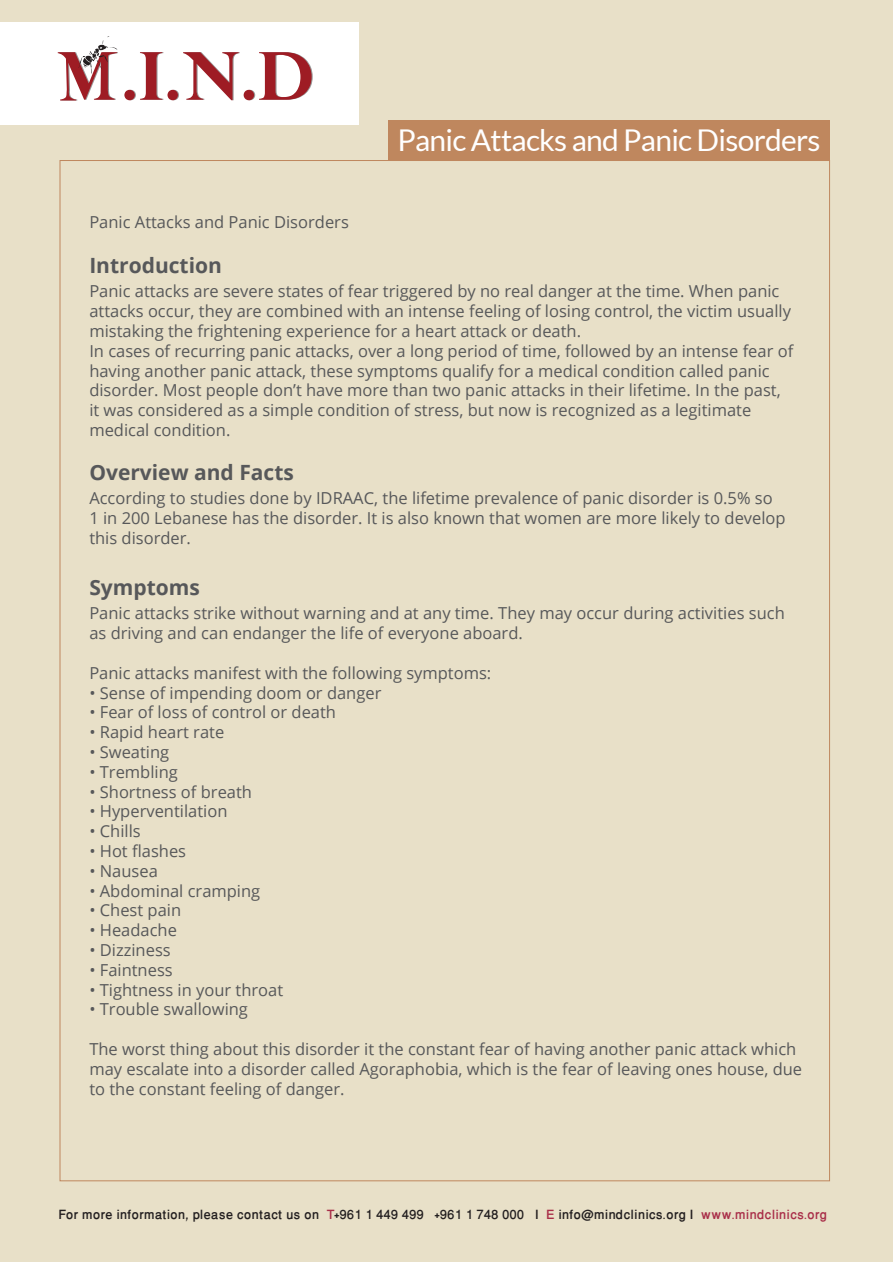
<style>
.page{position:relative;width:893px;height:1263px;background:#fff}
.page>*{position:absolute;margin:0;border:0;box-sizing:border-box;transform-origin:0 0}
.t1{font:30px "Lato";letter-spacing:-.025em;color:#fff}
.t2{font:700 21px "Open Sans";color:#57585a}
.t3{font:500 18px "Win Soft Pro";color:#231f20}
.t4{font:16.5px/19.8px "Open Sans";color:#57585a}
.s1{color:#a92f49}
</style>
<div class="page">
<div style="left:0;top:0;width:893px;height:1261px;background:#e8e0c8"></div>
<div style="left:0;top:22px;width:358px;height:102px;background:#fff"></div>
<svg style="left:124px;top:52px;width:189px;height:48px"></svg>
<svg style="left:58px;top:36px;width:60px;height:64px"></svg>
<div style="left:388px;top:120px;width:442px;height:40px;background:#bf875e"></div>
<h1 class="t1" style="left:398px;top:124px;width:424px">Panic Attacks and Panic Disorders</h1>
<p class="t4" style="left:89px;top:212px;width:261px">Panic Attacks and Panic Disorders</p>
<p class="t2" style="left:89px;top:251px;width:134px">Introduction</p>
<p class="t4" style="left:89px;top:281px;width:705px">Panic attacks are severe states of fear triggered by no real danger at the time. When panic attacks occur, they are combined with an intense feeling of losing control, the victim usually mistaking the frightening experience for a heart attack or death.<br>In cases of recurring panic attacks, over a long period of time, followed by an intense fear of having another panic attack, these symptoms qualify for a medical condition called panic disorder. Most people don’t have more than two panic attacks in their lifetime. In the past, it was considered as a simple condition of stress, but now is recognized as a legitimate medical condition.</p>
<p class="t2" style="left:89px;top:458px;width:206px">Overview and Facts</p>
<p class="t4" style="left:89px;top:488px;width:698px">According to studies done by IDRAAC, the lifetime prevalence of panic disorder is 0.5% so<br>1 in 200 Lebanese has the disorder. It is also known that women are more likely to develop this disorder.</p>
<p class="t2" style="left:89px;top:573px;width:112px">Symptoms</p>
<p class="t4" style="left:89px;top:603px;width:697px">Panic attacks strike without warning and at any time. They may occur during activities such as driving and can endanger the life of everyone aboard.</p>
<p class="t4" style="left:89px;top:662px;width:403px">Panic attacks manifest with the following symptoms:</p>
<p class="t4" style="left:89px;top:682px;width:294px">• Sense of impending doom or danger</p>
<p class="t4" style="left:89px;top:702px;width:248px">• Fear of loss of control or death</p>
<p class="t4" style="left:89px;top:722px;width:136px">• Rapid heart rate</p>
<p class="t4" style="left:89px;top:742px;width:81px">• Sweating</p>
<p class="t4" style="left:89px;top:761px;width:90px">• Trembling</p>
<p class="t4" style="left:89px;top:781px;width:164px">• Shortness of breath</p>
<p class="t4" style="left:89px;top:801px;width:140px">• Hyperventilation</p>
<p class="t4" style="left:89px;top:821px;width:53px">• Chills</p>
<p class="t4" style="left:89px;top:841px;width:98px">• Hot flashes</p>
<p class="t4" style="left:89px;top:860px;width:70px">• Nausea</p>
<p class="t4" style="left:89px;top:880px;width:172px">• Abdominal cramping</p>
<p class="t4" style="left:89px;top:900px;width:93px">• Chest pain</p>
<p class="t4" style="left:89px;top:920px;width:89px">• Headache</p>
<p class="t4" style="left:89px;top:940px;width:83px">• Dizziness</p>
<p class="t4" style="left:89px;top:959px;width:85px">• Faintness</p>
<p class="t4" style="left:89px;top:979px;width:195px">• Tightness in your throat</p>
<p class="t4" style="left:89px;top:999px;width:160px">• Trouble swallowing</p>
<p class="t4" style="left:89px;top:1039px;width:714px">The worst thing about this disorder it the constant fear of having another panic attack which may escalate into a disorder called Agoraphobia, which is the fear of leaving ones house, due to the constant feeling of danger.</p>
<p class="t3" style="left:58px;top:1202px;width:770px">For more information, please contact us on <span class="s1">T</span>+961 1 449 499 +961 1 748 000 I <span class="s1">E</span> info@mindclinics.org I <span class="s1">www.mindclinics.org</span></p>
</div>
